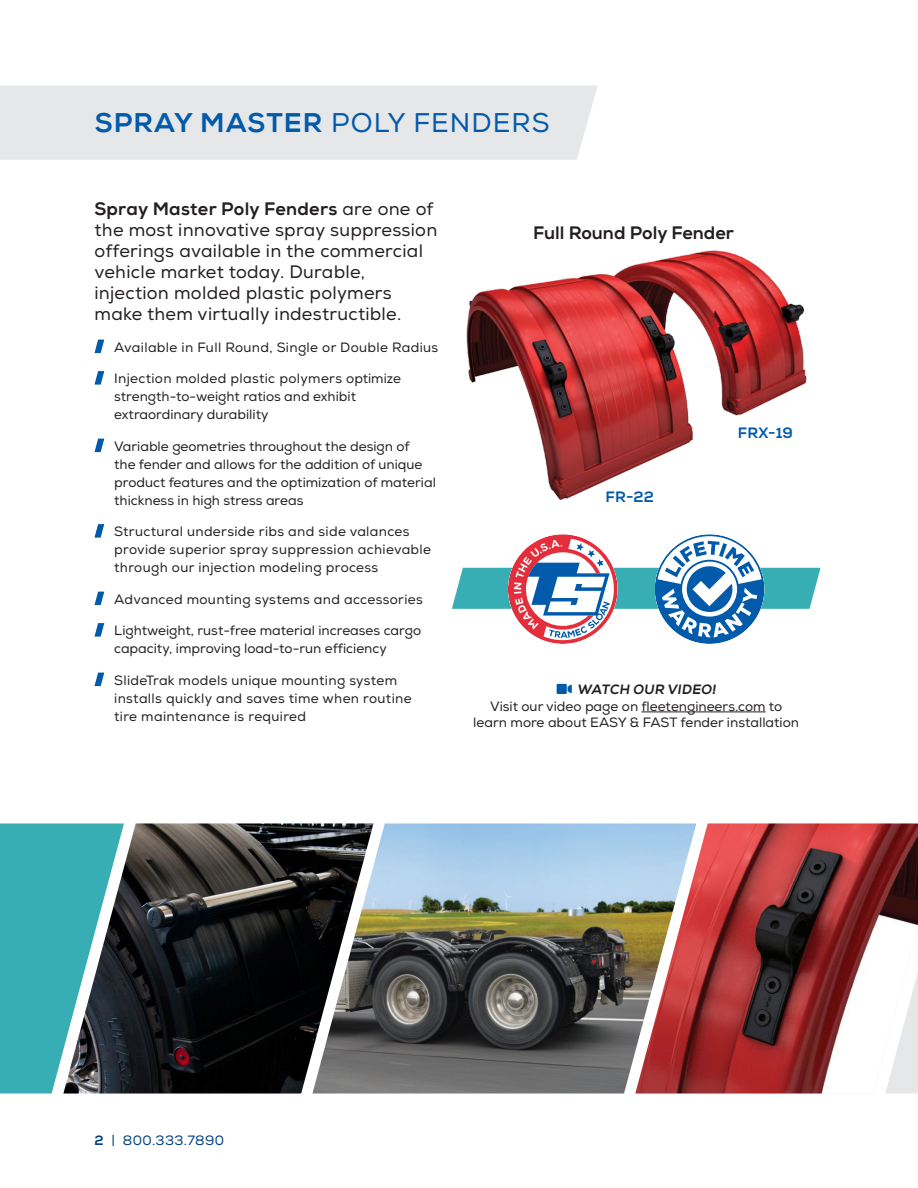
<style>
.page{position:relative;width:918px;height:1188px;background:#fff}
.page>*{position:absolute;margin:0;border:0;box-sizing:border-box;transform-origin:0 0}
.t1{font:800 27px "Nexa";letter-spacing:.04em;color:#015aaa}
.t2{font:18px/21px "Nexa";letter-spacing:.015em;color:#231f20}
.t3{font:800 18px "Nexa";color:#231f20}
.t4{font:800 15px "Nexa";letter-spacing:.015em;color:#015aaa}
.t5{font:13.5px/18px "Nexa";color:#231f20}
.t6{font:13.5px/18px "Nexa";letter-spacing:.025em;color:#231f20}
.t7{font:13.5px "Nexa";letter-spacing:.025em;color:#014081}
.t8{font:800 13.5px "Nexa";color:#231f20}
.s1{font-weight:400}
.s2{font-weight:800}
</style>
<div class="page">
<img style="left:466px;top:250px;width:341px;height:250px">
<svg style="left:94px;top:340px;width:10px;height:13px"></svg>
<svg style="left:94px;top:371px;width:10px;height:14px"></svg>
<svg style="left:94px;top:439px;width:10px;height:13px"></svg>
<svg style="left:94px;top:524px;width:10px;height:14px"></svg>
<svg style="left:94px;top:592px;width:10px;height:13px"></svg>
<svg style="left:94px;top:623px;width:10px;height:14px"></svg>
<svg style="left:94px;top:673px;width:10px;height:13px"></svg>
<div style="left:0;top:824px;width:63px;height:270px;background:#36aeb4"></div>
<img style="left:63px;top:824px;width:249px;height:270px">
<img style="left:696px;top:824px;width:222px;height:270px">
<svg style="left:885px;top:971px;width:33px;height:123px"></svg>
<img style="left:312px;top:824px;width:384px;height:270px">
<div style="left:0;top:86px;width:598px;height:74px;background:#e6e7e9"></div>
<svg style="left:452px;top:534px;width:369px;height:110px"></svg>
<hr style="left:641px;top:712px;width:125px;height:1px;background:#231f20">
<p class="t1" style="left:95px;top:106px;width:457px">SPRAY MASTER <span class="s1">POLY FENDERS</span></p>
<p class="t2" style="left:94px;top:199px;width:344px"><span class="s2">Spray Master Poly Fenders</span> are one of the most innovative spray suppression offerings available in the commercial vehicle market today. Durable, injection molded plastic polymers make them virtually indestructible.</p>
<p class="t6" style="left:114px;top:338px;width:326px">Available in Full Round, Single or Double Radius</p>
<p class="t5" style="left:114px;top:370px;width:288px">Injection molded plastic polymers optimize strength-to-weight ratios and exhibit extraordinary durability</p>
<p class="t5" style="left:114px;top:437px;width:323px">Variable geometries throughout the design of<br>the fender and allows for the addition of unique product features and the optimization of material thickness in high stress areas</p>
<p class="t6" style="left:114px;top:523px;width:318px">Structural underside ribs and side valances provide superior spray suppression achievable through our injection modeling process</p>
<p class="t6" style="left:114px;top:590px;width:310px">Advanced mounting systems and accessories</p>
<p class="t5" style="left:114px;top:622px;width:308px">Lightweight, rust-free material increases cargo capacity, improving load-to-run efficiency</p>
<p class="t6" style="left:114px;top:671px;width:299px">SlideTrak models unique mounting system installs quickly and saves time when routine tire maintenance is required</p>
<p class="t3" style="left:533px;top:222px;width:202px">Full Round Poly Fender</p>
<p class="t4" style="left:605px;top:488px;width:50px">FR-22</p>
<p class="t4" style="left:738px;top:423px;width:57px">FRX-19</p>
<p class="t8" style="left:577px;top:681px;width:142px">WATCH OUR VIDEO!</p>
<p class="t5" style="left:490px;top:697px;width:294px">Visit our video page on fleetengineers.com to</p>
<p class="t5" style="left:473px;top:713px;width:327px">learn more about EASY &amp; FAST fender installation</p>
<p class="t7" style="left:94px;top:1133px;width:131px"><span class="s2">2</span> | 800.333.7890</p>
</div>
